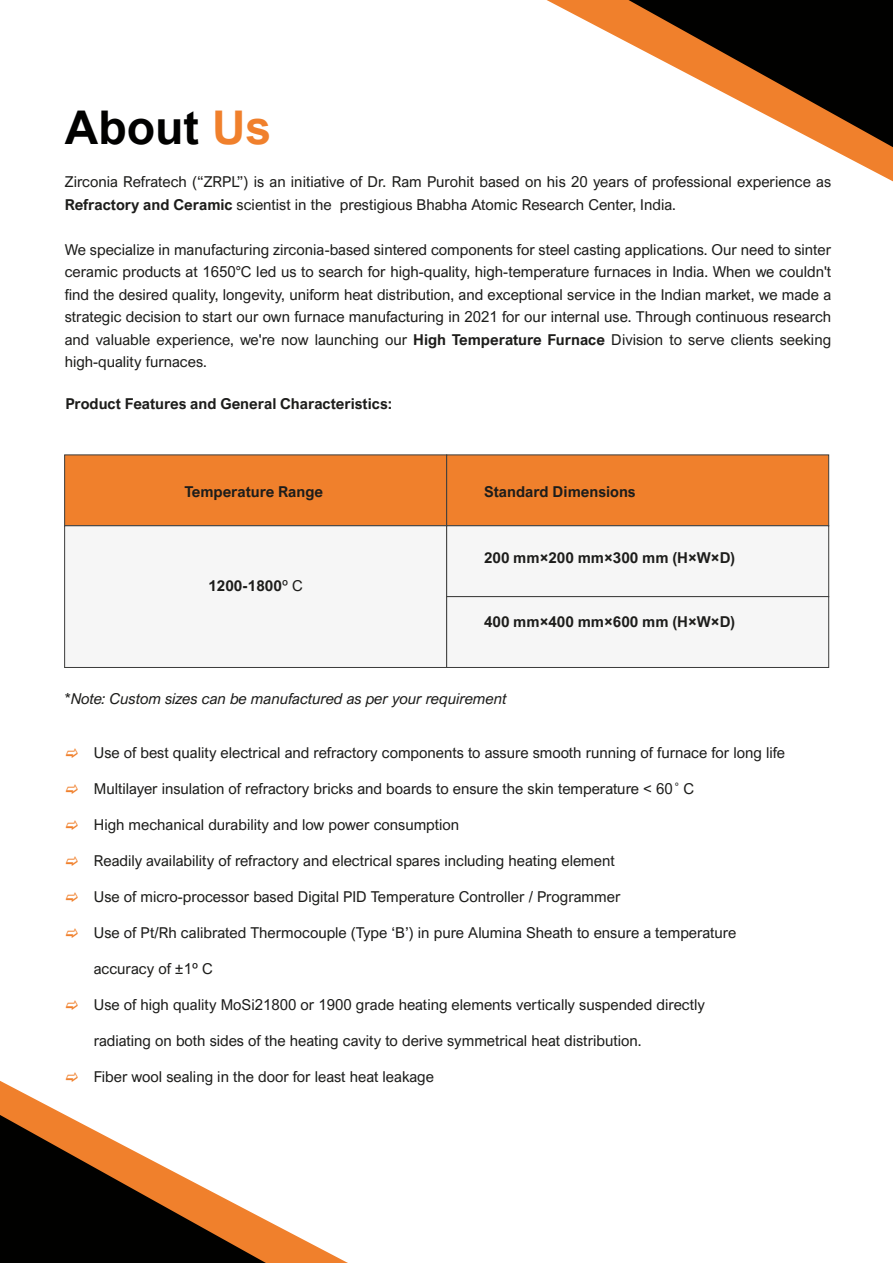
<style>
.page{position:relative;width:893px;height:1263px;background:#fff}
.page>*{position:absolute;margin:0;border:0;box-sizing:border-box;transform-origin:0 0}
.t1{font:700 46.5px "Arial";color:#010100}
.t2{font:15px/22.5px "Arial Nova";color:#1d1d1b}
.t3{font:700 15px "Arial Nova";color:#1d1d1b}
.t4{font:italic 15px "Arial Nova";color:#1d1d1b}
.s1{color:#f0802c}
.s2{font-weight:700}
.s3{font-weight:400}
</style>
<div class="page">
<svg style="left:547px;top:0;width:346px;height:181px"></svg>
<svg style="left:628px;top:0;width:265px;height:147px"></svg>
<svg style="left:0;top:1081px;width:348px;height:182px"></svg>
<svg style="left:0;top:1115px;width:266px;height:148px"></svg>
<div style="left:64px;top:455px;width:383px;height:71px;background:#f0802c;border:1px solid #3c3c3b"></div>
<div style="left:64px;top:526px;width:383px;height:142px;background:#f6f6f6;border:1px solid #3c3c3b"></div>
<div style="left:446px;top:455px;width:383px;height:71px;background:#f0802c;border:1px solid #3c3c3b"></div>
<div style="left:446px;top:526px;width:383px;height:71px;background:#f6f6f6"></div>
<div style="left:446px;top:596px;width:383px;height:72px;background:#f6f6f6;border:1px solid #3c3c3b"></div>
<svg style="left:66px;top:1081px;width:12px;height:1px"></svg>
<h1 class="t1" style="left:65px;top:94px;width:208px">About <span class="s1">Us</span></h1>
<p class="t2" style="left:65px;top:170px;width:768px">Zirconia Refratech (“ZRPL”) is an initiative of Dr. Ram Purohit based on his 20 years of professional experience as<br><span class="s2">Refractory and Ceramic</span> scientist in the prestigious Bhabha Atomic Research Center, India.</p>
<p class="t2" style="left:65px;top:238px;width:768px;text-align:justify">We specialize in manufacturing zirconia-based sintered components for steel casting applications. Our need to sinter ceramic products at 1650°C led us to search for high-quality, high-temperature furnaces in India. When we couldn't find the desired quality, longevity, uniform heat distribution, and exceptional service in the Indian market, we made a strategic decision to start our own furnace manufacturing in 2021 for our internal use. Through continuous research and valuable experience, we're now launching our <span class="s2">High Temperature Furnace</span> Division to serve clients seeking high-quality furnaces.</p>
<p class="t3" style="left:65px;top:395px;width:328px">Product Features and General Characteristics:</p>
<p class="t3" style="left:184px;top:483px;width:140px">Temperature Range</p>
<p class="t3" style="left:484px;top:483px;width:153px">Standard Dimensions</p>
<p class="t3" style="left:208px;top:577px;width:96px">1200-1800<span class="s3">º C</span></p>
<p class="t3" style="left:484px;top:549px;width:253px">200 mm×200 mm×300 mm (H×W×D)</p>
<p class="t3" style="left:484px;top:613px;width:253px">400 mm×400 mm×600 mm (H×W×D)</p>
<p class="t4" style="left:65px;top:690px;width:443px">*Note: Custom sizes can be manufactured as per your requirement</p>
<p class="t2" style="left:94px;top:741px;width:693px">Use of best quality electrical and refractory components to assure smooth running of furnace for long life</p>
<p class="t2" style="left:94px;top:777px;width:602px">Multilayer insulation of refractory bricks and boards to ensure the skin temperature &lt; 60 <sup>º</sup> C</p>
<p class="t2" style="left:94px;top:813px;width:367px">High mechanical durability and low power consumption</p>
<p class="t2" style="left:94px;top:849px;width:522px">Readily availability of refractory and electrical spares including heating element</p>
<p class="t2" style="left:94px;top:885px;width:528px">Use of micro-processor based Digital PID Temperature Controller / Programmer</p>
<p class="t2" style="left:94px;top:921px;width:644px">Use of Pt/Rh calibrated Thermocouple (Type ‘B’) in pure Alumina Sheath to ensure a temperature</p>
<p class="t2" style="left:94px;top:957px;width:121px">accuracy of ±1º C</p>
<p class="t2" style="left:94px;top:993px;width:612px">Use of high quality MoSi21800 or 1900 grade heating elements vertically suspended directly</p>
<p class="t2" style="left:94px;top:1029px;width:549px">radiating on both sides of the heating cavity to derive symmetrical heat distribution.</p>
<p class="t2" style="left:94px;top:1065px;width:341px">Fiber wool sealing in the door for least heat leakage</p>
</div>
